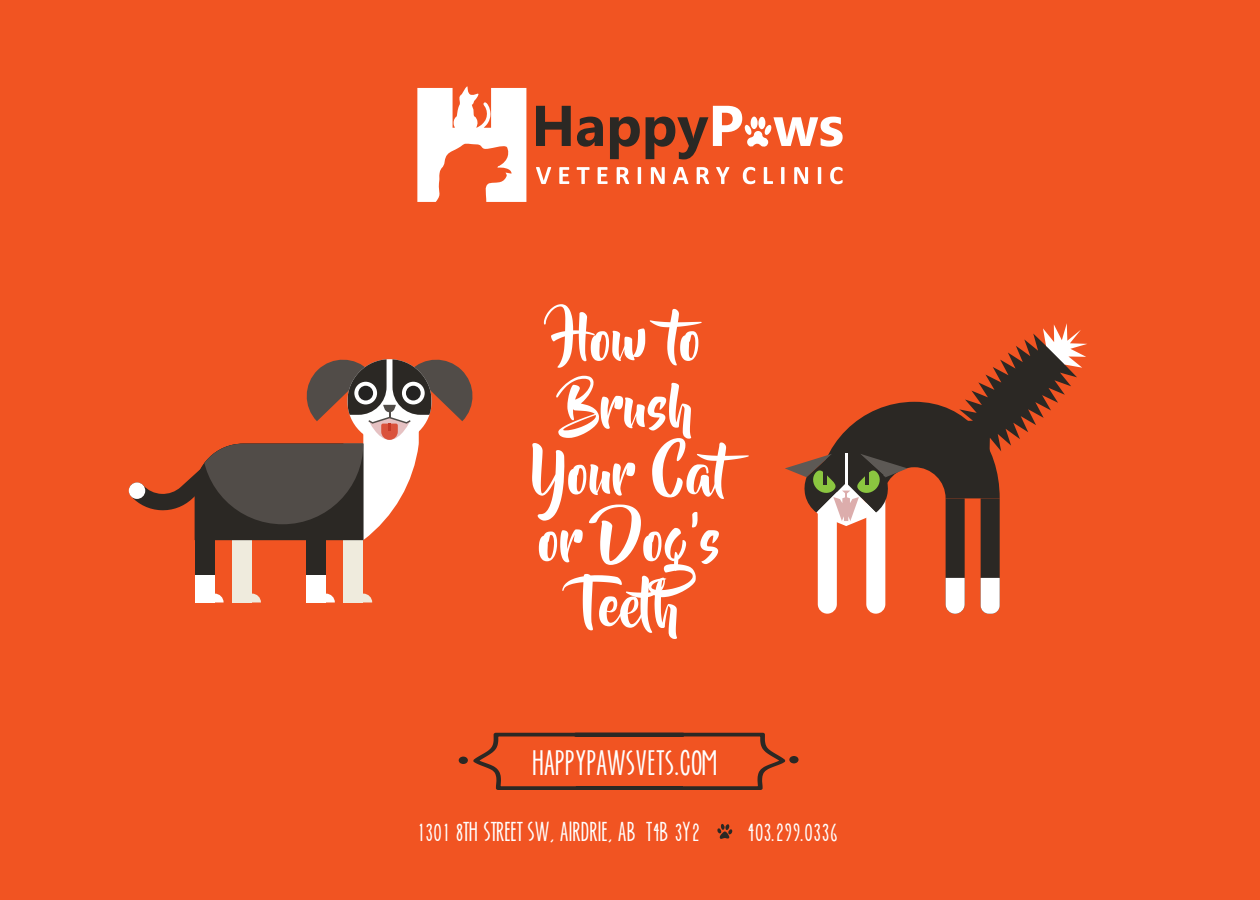
<style>
.page{position:relative;width:1260px;height:900px;background:#f15422}
.page>*{position:absolute;margin:0;border:0;box-sizing:border-box;transform-origin:0 0}
.t1{font:55.75px "Beyond The Mountains";color:#fff}
.t2{font:34.5px "Ever After";color:#fff}
.t3{font:24px "Ever After";color:#fff}
</style>
<div class="page">
<svg style="left:536px;top:106px;width:35px;height:40px"></svg>
<svg style="left:577px;top:117px;width:26px;height:30px"></svg>
<svg style="left:610px;top:117px;width:30px;height:42px"></svg>
<svg style="left:536px;top:167px;width:307px;height:17px"></svg>
<svg style="left:417px;top:86px;width:109px;height:116px"></svg>
<svg style="left:646px;top:106px;width:197px;height:53px"></svg>
<svg style="left:459px;top:733px;width:340px;height:57px"></svg>
<svg style="left:717px;top:824px;width:15px;height:15px"></svg>
<div style="left:343px;top:575px;width:20px;height:27px;background:#efebdd"></div>
<div style="left:343px;top:527px;width:20px;height:48px;background:#efebdd"></div>
<svg style="left:354px;top:594px;width:18px;height:9px"></svg>
<div style="left:232px;top:575px;width:20px;height:27px;background:#efebdd"></div>
<div style="left:232px;top:527px;width:20px;height:48px;background:#efebdd"></div>
<svg style="left:243px;top:594px;width:18px;height:9px"></svg>
<div style="left:306px;top:575px;width:20px;height:27px;background:#fff"></div>
<div style="left:306px;top:527px;width:20px;height:48px;background:#2b2824"></div>
<svg style="left:317px;top:594px;width:18px;height:9px"></svg>
<div style="left:195px;top:575px;width:20px;height:27px;background:#fff"></div>
<div style="left:195px;top:527px;width:20px;height:48px;background:#2b2824"></div>
<svg style="left:206px;top:594px;width:18px;height:9px"></svg>
<svg style="left:128px;top:359px;width:345px;height:181px"></svg>
<svg style="left:785px;top:323px;width:302px;height:291px"></svg>
<h1 class="t1" style="left:558px;top:309px;width:160px">How to</h1>
<h1 class="t1" style="left:566px;top:376px;width:130px">Brush</h1>
<h1 class="t1" style="left:533px;top:442px;width:232px">Your Cat</h1>
<h1 class="t1" style="left:539px;top:509px;width:184px">or Dog’s</h1>
<h1 class="t1" style="left:579px;top:576px;width:118px">Tee th</h1>
<h2 class="t2" style="left:534px;top:743px;width:187px">happypawsvets.com</h2>
<p class="t3" style="left:417px;top:818px;width:285px">1301 8TH STREET SW, AIRDRIE, AB T4B 3Y2</p>
<p class="t3" style="left:747px;top:818px;width:93px">403.299.0336</p>
</div>
